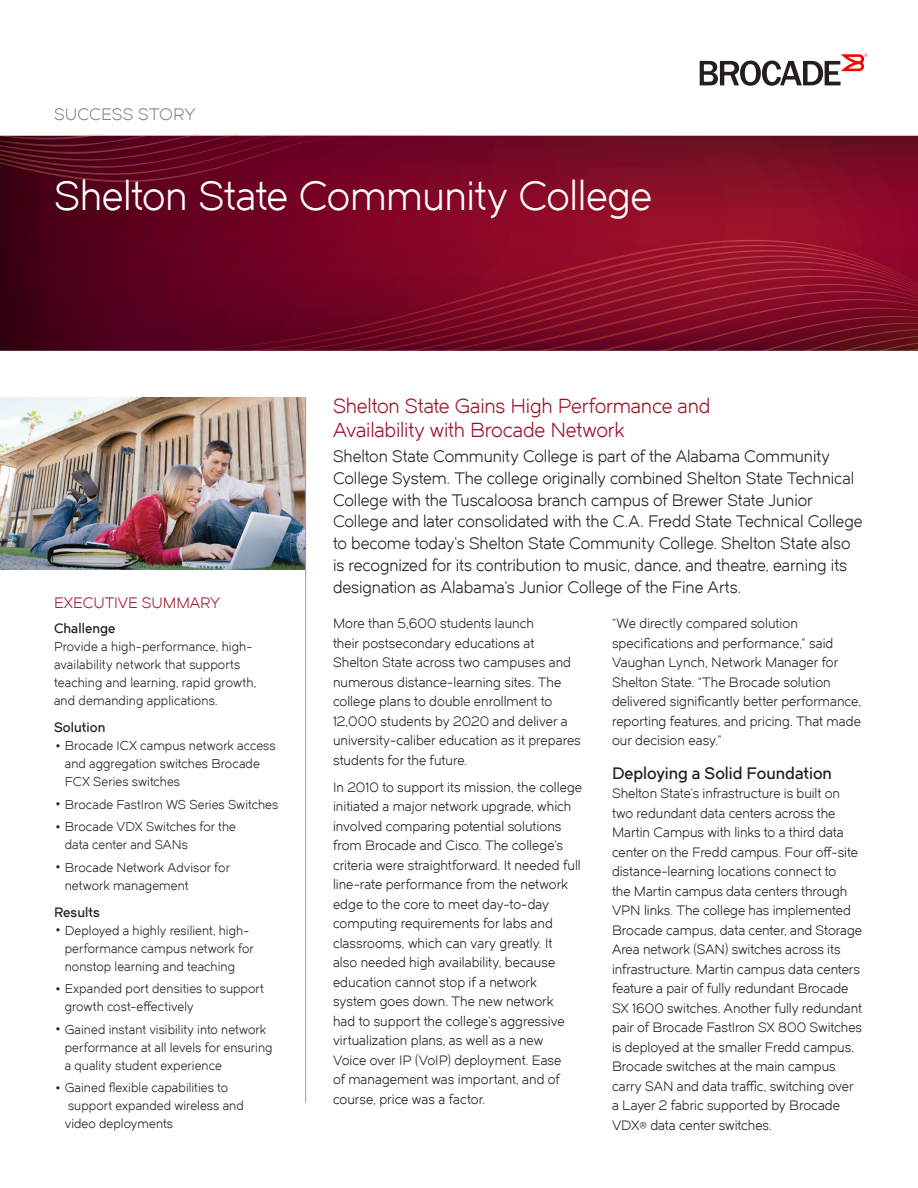
<style>
.page{position:relative;width:918px;height:1188px;background:#fff}
.page>*{position:absolute;margin:0;border:0;box-sizing:border-box;transform-origin:0 0}
.t1{font:40.5px "Dual 400";letter-spacing:-.01em;color:#fff}
.t2{font:20.25px/24.8px "Dual 400";letter-spacing:-.01em;color:#9b132a}
.t3{font:16.5px/21.8px "Dual 400";letter-spacing:-.005em;color:#231f20}
.t4{font:16.5px "Dual 600";letter-spacing:-.005em;color:#231f20}
.t5{font:16.5px "Dual 400";letter-spacing:.005em;color:#808285}
.t6{font:15px "Dual 400";color:#9b132a}
.t7{font:13.5px/19.5px "Dual 400";color:#231f20}
.t8{font:13.5px "Dual 600";letter-spacing:.005em;color:#231f20}
.t9{font:12.75px/18px "Dual 400";letter-spacing:.005em;color:#231f20}
.s1{font-size:25.5px}
</style>
<div class="page">
<svg style="left:0;top:136px;width:918px;height:215px;background:#700621"></svg>
<svg style="left:171px;top:240px;width:747px;height:111px;background:#880927"></svg>
<svg style="left:174px;top:245px;width:744px;height:106px;background:#880a27"></svg>
<svg style="left:177px;top:250px;width:741px;height:101px;background:#890b28"></svg>
<svg style="left:179px;top:255px;width:739px;height:96px;background:#8a0b28"></svg>
<svg style="left:181px;top:261px;width:737px;height:90px;background:#8a0c28"></svg>
<svg style="left:182px;top:269px;width:736px;height:82px;background:#8a0c28"></svg>
<svg style="left:183px;top:276px;width:735px;height:75px;background:#870b27"></svg>
<svg style="left:185px;top:284px;width:733px;height:67px;background:#840b27"></svg>
<svg style="left:187px;top:291px;width:731px;height:60px;background:#820b26"></svg>
<svg style="left:189px;top:299px;width:729px;height:52px;background:#710a23"></svg>
<svg style="left:0;top:135px;width:377px;height:47px;background:#640924"></svg>
<svg style="left:700px;top:54px;width:167px;height:32px"></svg>
<img style="left:0;top:397px;width:305px;height:173px">
<hr style="left:305px;top:397px;width:1px;height:706px;background:#a1a194">
<p class="t5" style="left:54px;top:105px;width:143px">SUCCESS STORY</p>
<h1 class="t1" style="left:54px;top:172px;width:600px">Shelton State Community College</h1>
<p class="t6" style="left:54px;top:594px;width:168px">EXECUTIVE SUMMARY</p>
<p class="t8" style="left:54px;top:620px;width:63px">Challenge</p>
<p class="t9" style="left:54px;top:638px;width:204px">Provide a high-performance, high&shy;availability network that supports teaching and learning, rapid growth, and demanding applications.</p>
<p class="t8" style="left:54px;top:719px;width:53px">Solution</p>
<p class="t9" style="left:65px;top:737px;width:213px;text-indent:-11px"><span class="s1">•</span> Brocade ICX campus network access and aggregation switches Brocade<br>FCX Series switches</p>
<p class="t9" style="left:54px;top:795px;width:226px"><span class="s1">•</span> Brocade FastIron WS Series Switches</p>
<p class="t9" style="left:65px;top:818px;width:173px;text-indent:-11px"><span class="s1">•</span> Brocade VDX Switches for the data center and SANs</p>
<p class="t9" style="left:65px;top:858px;width:167px;text-indent:-11px"><span class="s1">•</span> Brocade Network Advisor for network management</p>
<p class="t8" style="left:54px;top:903px;width:47px">Results</p>
<p class="t9" style="left:65px;top:921px;width:190px;text-indent:-11px"><span class="s1">•</span> Deployed a highly resilient, high&shy;performance campus network for nonstop learning and teaching</p>
<p class="t9" style="left:65px;top:980px;width:201px;text-indent:-11px"><span class="s1">•</span> Expanded port densities to support growth cost-effectively</p>
<p class="t9" style="left:65px;top:1020px;width:209px;text-indent:-11px"><span class="s1">•</span> Gained instant visibility into network performance at all levels for ensuring a quality student experience</p>
<p class="t9" style="left:65px;top:1079px;width:181px;text-indent:-11px"><span class="s1">•</span> Gained flexible capabilities to support expanded wireless and video deployments</p>
<h2 class="t2" style="left:333px;top:393px;width:379px">Shelton State Gains High Performance and<br>Availability with Brocade Network</h2>
<p class="t3" style="left:333px;top:445px;width:531px">Shelton State Community College is part of the Alabama Community College System. The college originally combined Shelton State Technical College with the Tuscaloosa branch campus of Brewer State Junior College and later consolidated with the C.A. Fredd State Technical College to become today’s Shelton State Community College. Shelton State also is recognized for its contribution to music, dance, and theatre, earning its designation as Alabama’s Junior College of the Fine Arts.</p>
<p class="t7" style="left:612px;top:614px;width:251px">“We directly compared solution specifications and performance,” said Vaughan Lynch, Network Manager for Shelton State. “The Brocade solution delivered significantly better performance, reporting features, and pricing. That made our decision easy.”</p>
<p class="t4" style="left:612px;top:763px;width:222px">Deploying a Solid Foundation</p>
<p class="t7" style="left:612px;top:784px;width:252px">Shelton State’s infrastructure is built on two redundant data centers across the Martin Campus with links to a third data center on the Fredd campus. Four off-site distance-learning locations connect to<br>the Martin campus data centers through VPN links. The college has implemented Brocade campus, data center, and Storage Area network (SAN) switches across its infrastructure. Martin campus data centers feature a pair of fully redundant Brocade SX 1600 switches. Another fully redundant pair of Brocade FastIron SX 800 Switches is deployed at the smaller Fredd campus.<br>Brocade switches at the main campus carry SAN and data traffic, switching over a Layer 2 fabric supported by Brocade VDX® data center switches.</p>
<p class="t7" style="left:333px;top:614px;width:249px">More than 5,600 students launch<br>their postsecondary educations at Shelton State across two campuses and numerous distance-learning sites. The college plans to double enrollment to 12,000 students by 2020 and deliver a university-caliber education as it prepares students for the future.</p>
<p class="t7" style="left:333px;top:777px;width:251px">In 2010 to support its mission, the college initiated a major network upgrade, which involved comparing potential solutions from Brocade and Cisco. The college’s criteria were straightforward. It needed full line-rate performance from the network edge to the core to meet day-to-day computing requirements for labs and classrooms, which can vary greatly. It<br>also needed high availability, because education cannot stop if a network system goes down. The new network<br>had to support the college’s aggressive virtualization plans, as well as a new<br>Voice over IP (VoIP) deployment. Ease<br>of management was important, and of course, price was a factor.</p>
</div>
